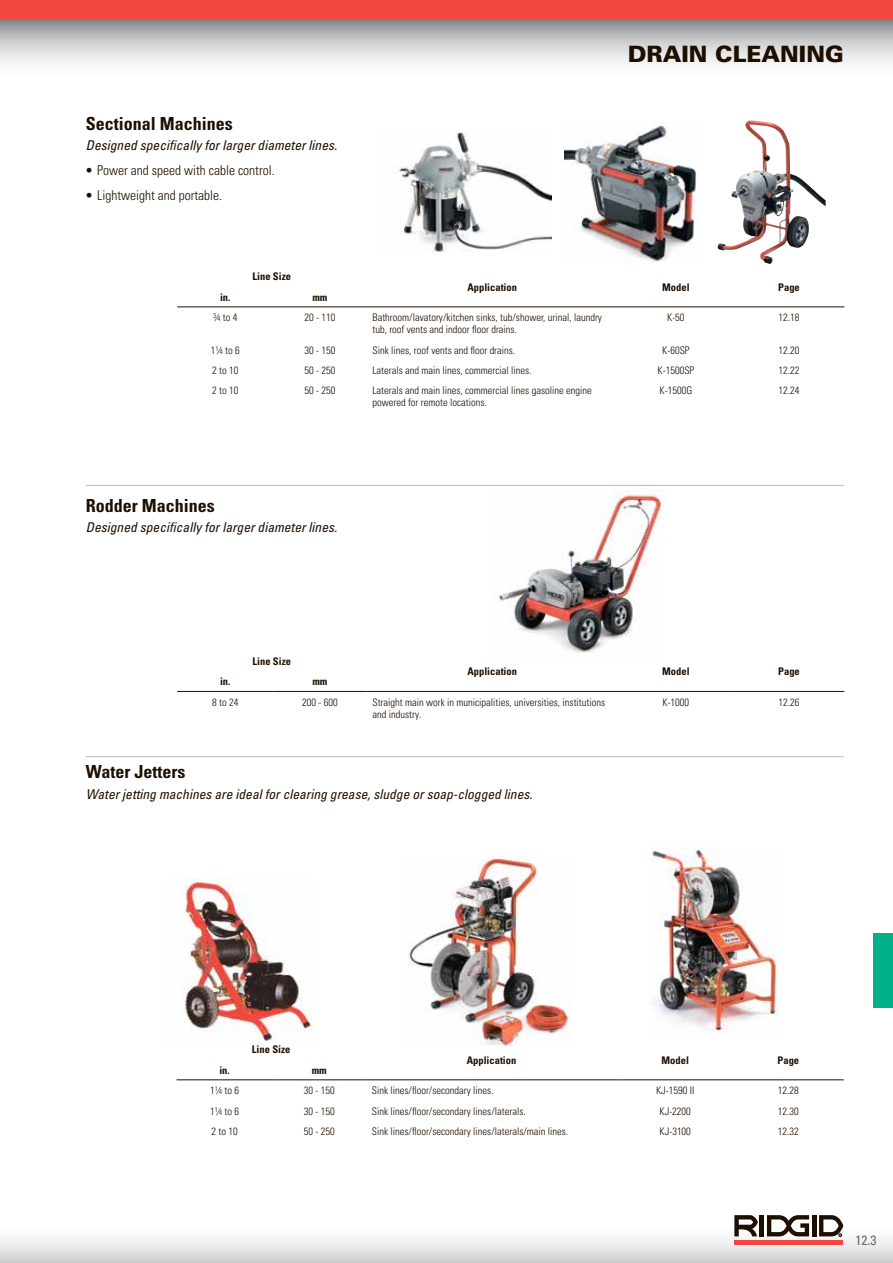
<style>
.page{position:relative;width:893px;height:1263px;background:#fff}
.page>*{position:absolute;margin:0;border:0;box-sizing:border-box;transform-origin:0 0}
.t1{font:900 22.5px "Univers LTCYR 75";color:#1e0f00}
.t2{font:18px "Univers LTCYR 67 Bold Cond";color:#1e0f00}
.t3{font:13.5px "Univers LTCYR 57 Condensed Obl";color:#1e0f00}
.t4{font:13.5px "Univers LTCYR 47 Light Cond";color:#1e0f00}
.t5{font:condensed 13.5px "Univers LTCYR 57";color:#6c6966}
.t6{font:10.5px/12px "Univers LTCYR 47 Light Cond";color:#1e0f00}
.t7{font:10.5px "Univers LTCYR 67 Bold Cond";color:#1e0f00}
.s1{font-size:10.05px}
.s2{font-size:6.9px}
</style>
<div class="page">
<svg style="left:0;top:1239px;width:5px;height:23px"></svg>
<svg style="left:0;top:19px;width:5px;height:45px"></svg>
<div style="left:0;top:0;width:5px;height:19px;background:#f24841"></div>
<div style="left:5px;top:1214px;width:888px;height:49px;background:linear-gradient(to bottom,#fff,#d6d5d6)"></div>
<svg style="left:5px;top:19px;width:888px;height:45px"></svg>
<div style="left:5px;top:0;width:888px;height:19px;background:#f24841"></div>
<hr style="left:734px;top:1241px;width:108px;height:4px;background:#f24841">
<hr style="left:760px;top:1215px;width:4px;height:21px;background:#1e0f00">
<hr style="left:812px;top:1215px;width:4px;height:21px;background:#1e0f00">
<svg style="left:734px;top:1215px;width:24px;height:21px"></svg>
<svg style="left:767px;top:1215px;width:42px;height:21px"></svg>
<svg style="left:819px;top:1215px;width:24px;height:21px"></svg>
<div style="left:873px;top:933px;width:20px;height:75px;background:#00b089"></div>
<img style="left:399px;top:131px;width:153px;height:121px">
<img style="left:494px;top:489px;width:171px;height:164px">
<img style="left:565px;top:122px;width:134px;height:139px">
<img style="left:717px;top:120px;width:109px;height:144px">
<img style="left:182px;top:879px;width:133px;height:165px">
<img style="left:408px;top:856px;width:162px;height:190px">
<img style="left:652px;top:848px;width:127px;height:186px">
<hr style="left:86px;top:485px;width:758px;height:1px;background:#bebdbd">
<hr style="left:86px;top:756px;width:758px;height:1px;background:#bebdbd">
<hr style="left:177px;top:306px;width:96px;height:1px;background:#1e0f00">
<hr style="left:273px;top:306px;width:93px;height:1px;background:#1e0f00">
<hr style="left:366px;top:306px;width:252px;height:1px;background:#1e0f00">
<hr style="left:618px;top:306px;width:116px;height:1px;background:#1e0f00">
<hr style="left:734px;top:306px;width:110px;height:1px;background:#1e0f00">
<hr style="left:177px;top:691px;width:96px;height:1px;background:#1e0f00">
<hr style="left:273px;top:691px;width:93px;height:1px;background:#1e0f00">
<hr style="left:366px;top:691px;width:252px;height:1px;background:#1e0f00">
<hr style="left:618px;top:691px;width:116px;height:1px;background:#1e0f00">
<hr style="left:734px;top:691px;width:110px;height:1px;background:#1e0f00">
<hr style="left:177px;top:1079px;width:96px;height:1px;background:#1e0f00">
<hr style="left:273px;top:1079px;width:93px;height:1px;background:#1e0f00">
<hr style="left:366px;top:1079px;width:251px;height:1px;background:#1e0f00">
<hr style="left:617px;top:1079px;width:116px;height:1px;background:#1e0f00">
<hr style="left:733px;top:1079px;width:111px;height:1px;background:#1e0f00">
<h2 class="t2" style="left:86px;top:112px;width:149px">Sectional Machines</h2>
<p class="t3" style="left:86px;top:136px;width:253px">Designed specifically for larger diameter lines.</p>
<p class="t4" style="left:86px;top:161px;width:190px">• Power and speed with cable control.</p>
<p class="t4" style="left:86px;top:186px;width:138px">• Lightweight and portable.</p>
<p class="t7" style="left:253px;top:270px;width:40px">Line Size</p>
<h1 class="t1" style="left:628px;top:38px;width:218px">DRAIN CLEANING</h1>
<p class="t7" style="left:467px;top:280px;width:51px">Application</p>
<p class="t7" style="left:662px;top:280px;width:29px">Model</p>
<p class="t7" style="left:778px;top:280px;width:23px">Page</p>
<p class="t7" style="left:220px;top:291px;width:12px">in.</p>
<p class="t7" style="left:312px;top:291px;width:17px">mm</p>
<p class="t6" style="left:213px;top:311px;width:26px"><sup>3</sup><span class="s1">⁄</span><span class="s2">4</span> to 4</p>
<p class="t6" style="left:304px;top:311px;width:32px">20 - 110</p>
<p class="t6" style="left:372px;top:311px;width:231px">Bathroom/lavatory/kitchen sinks, tub/shower, urinal, laundry tub, roof vents and indoor floor drains.</p>
<p class="t6" style="left:667px;top:311px;width:19px">K-50</p>
<p class="t6" style="left:778px;top:311px;width:22px">12.18</p>
<p class="t6" style="left:211px;top:343px;width:31px">1<sup>1</sup><span class="s1">⁄</span><span class="s2">4</span> to 6</p>
<p class="t6" style="left:304px;top:343px;width:32px">30 - 150</p>
<p class="t6" style="left:372px;top:343px;width:144px">Sink lines, roof vents and floor drains.</p>
<p class="t6" style="left:662px;top:343px;width:29px">K-60SP</p>
<p class="t6" style="left:778px;top:343px;width:22px">12.20</p>
<p class="t6" style="left:212px;top:364px;width:28px">2 to 10</p>
<p class="t6" style="left:304px;top:364px;width:32px">50 - 250</p>
<p class="t6" style="left:372px;top:364px;width:161px">Laterals and main lines, commercial lines.</p>
<p class="t6" style="left:657px;top:364px;width:38px">K-1500SP</p>
<p class="t6" style="left:779px;top:364px;width:22px">12.22</p>
<p class="t6" style="left:212px;top:384px;width:28px">2 to 10</p>
<p class="t6" style="left:304px;top:384px;width:32px">50 - 250</p>
<p class="t6" style="left:372px;top:384px;width:221px">Laterals and main lines, commercial lines gasoline engine powered for remote locations.</p>
<p class="t6" style="left:660px;top:384px;width:34px">K-1500G</p>
<p class="t6" style="left:779px;top:384px;width:22px">12.24</p>
<h2 class="t2" style="left:86px;top:494px;width:130px">Rodder Machines</h2>
<p class="t3" style="left:86px;top:518px;width:253px">Designed specifically for larger diameter lines.</p>
<p class="t7" style="left:253px;top:655px;width:40px">Line Size</p>
<p class="t7" style="left:467px;top:665px;width:51px">Application</p>
<p class="t7" style="left:662px;top:665px;width:29px">Model</p>
<p class="t7" style="left:778px;top:665px;width:23px">Page</p>
<p class="t7" style="left:220px;top:675px;width:12px">in.</p>
<p class="t7" style="left:312px;top:675px;width:17px">mm</p>
<p class="t6" style="left:212px;top:695px;width:28px">8 to 24</p>
<p class="t6" style="left:302px;top:695px;width:37px">200 - 600</p>
<p class="t6" style="left:372px;top:695px;width:234px">Straight main work in municipalities, universities, institutions and industry.</p>
<p class="t6" style="left:662px;top:695px;width:28px">K-1000</p>
<p class="t6" style="left:779px;top:695px;width:22px">12.26</p>
<h2 class="t2" style="left:86px;top:761px;width:101px">Water Jetters</h2>
<p class="t3" style="left:86px;top:786px;width:448px">Water jetting machines are ideal for clearing grease, sludge or soap-clogged lines.</p>
<p class="t7" style="left:252px;top:1043px;width:40px">Line Size</p>
<p class="t7" style="left:467px;top:1053px;width:51px">Application</p>
<p class="t7" style="left:661px;top:1053px;width:29px">Model</p>
<p class="t7" style="left:778px;top:1053px;width:23px">Page</p>
<p class="t7" style="left:219px;top:1064px;width:12px">in.</p>
<p class="t7" style="left:312px;top:1064px;width:17px">mm</p>
<p class="t6" style="left:210px;top:1084px;width:30px">1<sup>1</sup><span class="s1">⁄</span><span class="s2">4</span> to 6</p>
<p class="t6" style="left:304px;top:1084px;width:32px">30 - 150</p>
<p class="t6" style="left:372px;top:1084px;width:123px">Sink lines/floor/secondary lines.</p>
<p class="t6" style="left:656px;top:1084px;width:40px">KJ-1590 II</p>
<p class="t6" style="left:778px;top:1084px;width:22px">12.28</p>
<p class="t6" style="left:210px;top:1104px;width:30px">1<sup>1</sup><span class="s1">⁄</span><span class="s2">4</span> to 6</p>
<p class="t6" style="left:304px;top:1104px;width:32px">30 - 150</p>
<p class="t6" style="left:372px;top:1104px;width:155px">Sink lines/floor/secondary lines/laterals.</p>
<p class="t6" style="left:659px;top:1104px;width:33px">KJ-2200</p>
<p class="t6" style="left:778px;top:1104px;width:22px">12.30</p>
<p class="t6" style="left:212px;top:1125px;width:28px">2 to 10</p>
<p class="t6" style="left:304px;top:1125px;width:32px">50 - 250</p>
<p class="t6" style="left:372px;top:1125px;width:198px">Sink lines/floor/secondary lines/laterals/main lines.</p>
<p class="t6" style="left:659px;top:1125px;width:33px">KJ-3100</p>
<p class="t6" style="left:778px;top:1125px;width:22px">12.32</p>
<p class="t5" style="left:856px;top:1231px;width:22px">12.3</p>
</div>
